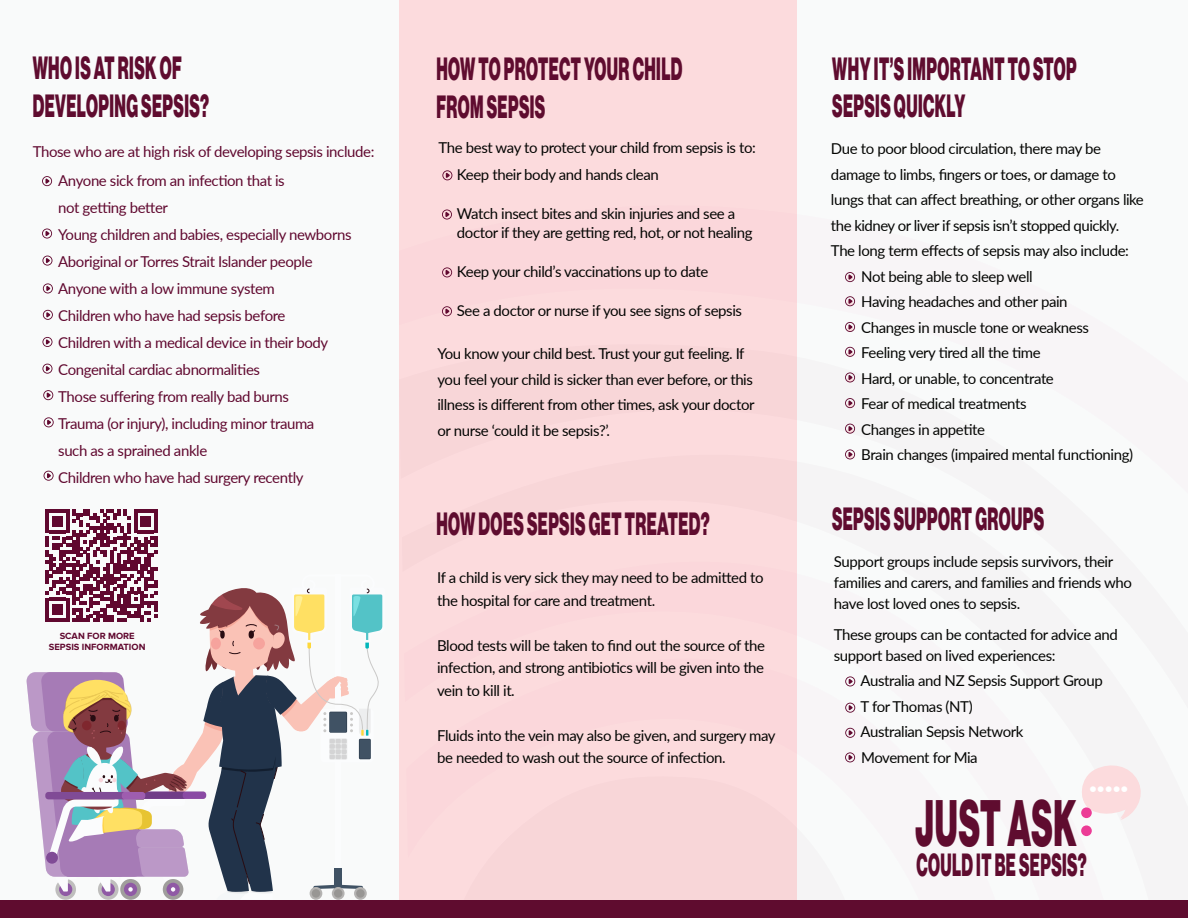
<style>
.page{position:relative;width:1188px;height:918px;background:#f9fafa}
.page>*{position:absolute;margin:0;border:0;box-sizing:border-box;transform-origin:0 0}
.t1{font:64.2px "N Haas Grotesk DS Pro 95 Blk";letter-spacing:.025em;color:#5f0c2f;scale:.5 1}
.t2{font:900 33px "Lato";color:#fff}
.t3{font:31.5px/37.8px "N Haas Grotesk DS Pro 95 Blk";letter-spacing:.025em;color:#5f0c2f;scale:.5 1}
.t4{font:15px/25.5px "Lato";letter-spacing:-.025em;color:#040503}
.t5{font:15px/27px "Lato";letter-spacing:-.025em;color:#60082f}
.t6{font:700 9.3px/11.2px "Proxima Nova";color:#60082f;text-align:center}
.s1{color:#fcdbdd}
</style>
<div class="page">
<div style="left:397px;top:0;width:399px;height:918px;background:#fcdbdd"></div>
<svg style="left:42px;top:176px;width:10px;height:10px"></svg>
<svg style="left:42px;top:229px;width:10px;height:10px"></svg>
<svg style="left:42px;top:256px;width:10px;height:10px"></svg>
<svg style="left:43px;top:283px;width:10px;height:10px"></svg>
<svg style="left:43px;top:310px;width:10px;height:10px"></svg>
<svg style="left:42px;top:337px;width:10px;height:10px"></svg>
<svg style="left:42px;top:364px;width:10px;height:10px"></svg>
<svg style="left:43px;top:390px;width:10px;height:10px"></svg>
<svg style="left:44px;top:417px;width:10px;height:10px"></svg>
<svg style="left:44px;top:471px;width:10px;height:10px"></svg>
<div style="left:0;top:900px;width:1188px;height:18px;background:#5f0c2f"></div>
<svg style="left:1081px;top:765px;width:60px;height:55px"></svg>
<svg style="left:442px;top:170px;width:10px;height:10px"></svg>
<svg style="left:442px;top:209px;width:10px;height:11px"></svg>
<svg style="left:442px;top:267px;width:10px;height:10px"></svg>
<svg style="left:442px;top:306px;width:10px;height:10px"></svg>
<svg style="left:845px;top:272px;width:10px;height:10px"></svg>
<svg style="left:845px;top:296px;width:10px;height:10px"></svg>
<svg style="left:845px;top:322px;width:10px;height:10px"></svg>
<svg style="left:845px;top:347px;width:10px;height:10px"></svg>
<svg style="left:845px;top:372px;width:10px;height:10px"></svg>
<svg style="left:845px;top:398px;width:10px;height:10px"></svg>
<svg style="left:845px;top:424px;width:10px;height:10px"></svg>
<svg style="left:845px;top:449px;width:10px;height:10px"></svg>
<svg style="left:845px;top:676px;width:10px;height:10px"></svg>
<svg style="left:845px;top:703px;width:10px;height:10px"></svg>
<svg style="left:845px;top:728px;width:10px;height:10px"></svg>
<svg style="left:845px;top:752px;width:10px;height:10px"></svg>
<div style="left:1081px;top:807px;width:11px;height:11px;background:#ec3c96;border-radius:50%"></div>
<div style="left:1081px;top:825px;width:11px;height:11px;background:#ec3c96;border-radius:50%"></div>
<svg style="left:26px;top:510px;width:357px;height:390px"></svg>
<h3 class="t3" style="left:33px;top:49px;width:354px">WHO IS AT RISK OF<br>DEVELOPING SEPSIS?</h3>
<p class="t5" style="left:33px;top:137px;width:343px">Those who are at high risk of developing sepsis include:</p>
<p class="t5" style="left:58px;top:166px;width:295px">Anyone sick from an infection that is<br>not getting better<br>Young children and babies, especially newborns Aboriginal or Torres Strait Islander people Anyone with a low immune system<br>Children who have had sepsis before<br>Children with a medical device in their body Congenital cardiac abnormalities<br>Those suffering from really bad burns<br>Trauma (or injury), including minor trauma<br>such as a sprained ankle<br>Children who have had surgery recently</p>
<p class="t6" style="left:49px;top:631px;width:98px">SCAN FOR MORE<br>SEPSIS INFORMATION</p>
<h3 class="t3" style="left:436px;top:50px;width:494px">HOW TO PROTECT YOUR CHILD<br>FROM SEPSIS</h3>
<p class="t4" style="left:438px;top:134px;width:319px">The best way to protect your child from sepsis is to:</p>
<p class="t4" style="left:457px;top:161px;width:203px">Keep their body and hands clean</p>
<p class="t4" style="left:457px;top:203px;width:297px;line-height:19.5px">Watch insect bites and skin injuries and see a doctor if they are getting red, hot, or not healing</p>
<p class="t4" style="left:457px;top:259px;width:253px">Keep your child’s vaccinations up to date</p>
<p class="t4" style="left:457px;top:298px;width:287px">See a doctor or nurse if you see signs of sepsis</p>
<p class="t4" style="left:437px;top:340px;width:319px">You know your child best. Trust your gut feeling. If you feel your child is sicker than ever before, or this illness is different from other times, ask your doctor or nurse ‘could it be sepsis?’.</p>
<h3 class="t3" style="left:436px;top:506px;width:549px">HOW DOES SEPSIS GET TREATED?</h3>
<p class="t4" style="left:437px;top:566px;width:328px;line-height:22.5px">If a child is very sick they may need to be admitted to the hospital for care and treatment.</p>
<p class="t4" style="left:437px;top:633px;width:329px;line-height:22.5px;text-align:justify">Blood tests will be taken to find out the source of the infection, and strong antibiotics will be given into the vein to kill it.</p>
<p class="t4" style="left:437px;top:723px;width:340px;line-height:22.5px">Fluids into the vein may also be given, and surgery may be needed to wash out the source of infection.</p>
<h3 class="t3" style="left:832px;top:50px;width:490px">WHY IT’S IMPORTANT TO STOP<br>SEPSIS QUICKLY</h3>
<p class="t4" style="left:831px;top:135px;width:314px">Due to poor blood circulation, there may be damage to limbs, fingers or toes, or damage to lungs that can affect breathing, or other organs like the kidney or liver if sepsis isn’t stopped quickly.<br>The long term effects of sepsis may also include:</p>
<p class="t4" style="left:846px;top:263px;width:188px"><span class="s1">•</span> Not being able to sleep well</p>
<p class="t4" style="left:846px;top:288px;width:223px"><span class="s1">•</span> Having headaches and other pain</p>
<p class="t4" style="left:846px;top:314px;width:245px"><span class="s1">•</span> Changes in muscle tone or weakness</p>
<p class="t4" style="left:846px;top:339px;width:196px"><span class="s1">•</span> Feeling very tired all the time</p>
<p class="t4" style="left:846px;top:365px;width:209px"><span class="s1">•</span> Hard, or unable, to concentrate</p>
<p class="t4" style="left:846px;top:390px;width:182px"><span class="s1">•</span> Fear of medical treatments</p>
<p class="t4" style="left:846px;top:416px;width:141px"><span class="s1">•</span> Changes in appetite</p>
<p class="t4" style="left:846px;top:441px;width:289px"><span class="s1">•</span> Brain changes (impaired mental functioning)</p>
<h3 class="t3" style="left:832px;top:500px;width:426px">SEPSIS SUPPORT GROUPS</h3>
<p class="t4" style="left:834px;top:550px;width:299px;line-height:21px">Support groups include sepsis survivors, their families and carers, and families and friends who have lost loved ones to sepsis.</p>
<p class="t4" style="left:834px;top:623px;width:286px;line-height:21px">These groups can be contacted for advice and support based on lived experiences:</p>
<p class="t4" style="left:861px;top:667px;width:244px">Australia and NZ Sepsis Support Group<br>T for Thomas (NT)<br>Australian Sepsis Network<br>Movement for Mia</p>
<h1 class="t1" style="left:916px;top:785px;width:324px">JUST ASK</h1>
<h3 class="t3" style="left:916px;top:846px;width:342px">COULD IT BE SEPSIS?</h3>
<h2 class="t2" style="left:1089px;top:755px;width:41px">.....</h2>
</div>
